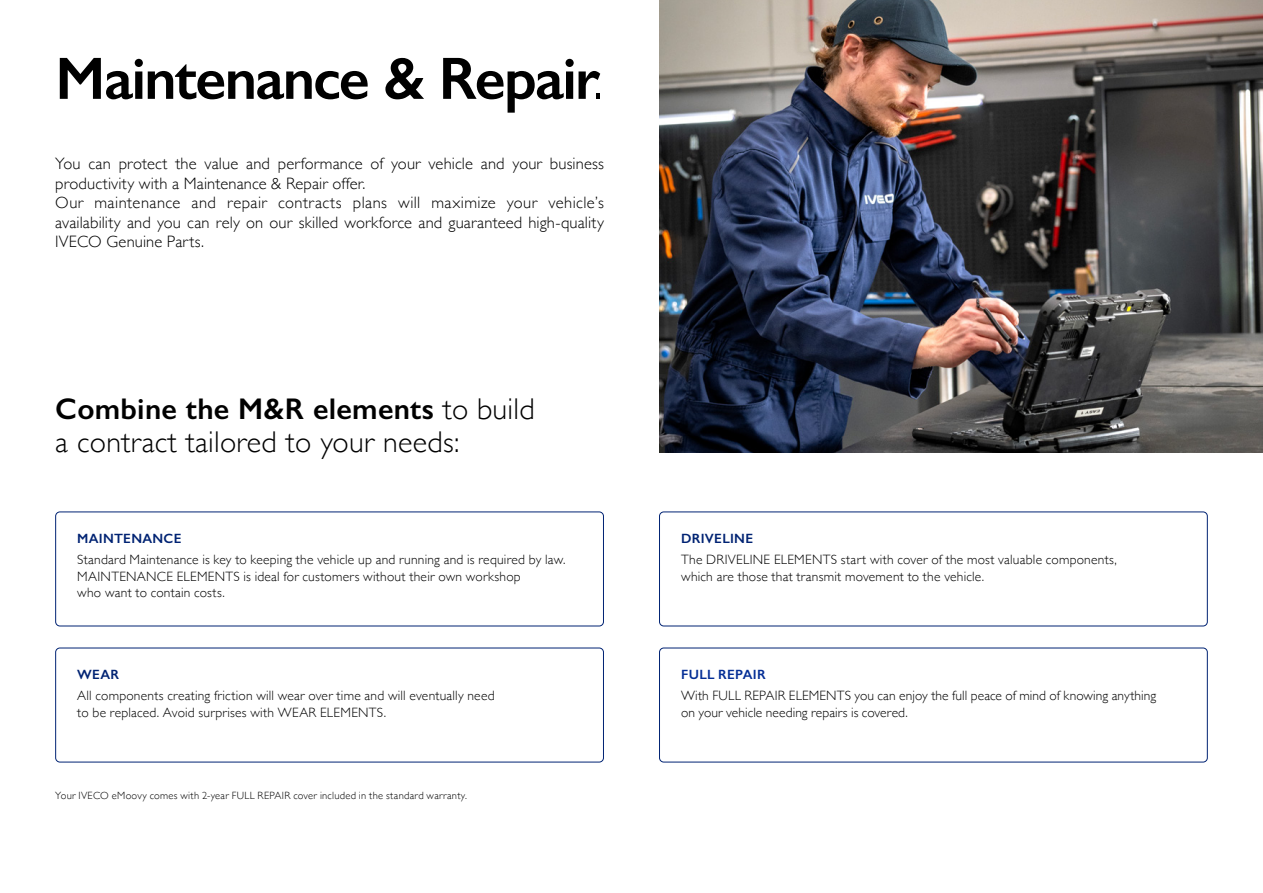
<style>
.page{position:relative;width:1263px;height:893px;background:#fff}
.page>*{position:absolute;margin:0;border:0;box-sizing:border-box;transform-origin:0 0}
.t1{font:600 60px "Gill Sans";letter-spacing:-.03em;color:#000}
.t2{font:300 30px/33px "Gill Sans";letter-spacing:.01em;color:#000}
.t3{font:300 16.5px/19.5px "Gill Sans";letter-spacing:.01em;color:#000}
.t4{font:300 13.5px/16.5px "Gill Sans";letter-spacing:.015em;color:#000}
.t5{font:600 13.5px "Gill Sans";letter-spacing:.02em;color:#002373}
.t6{font:600 13.5px "Gill Sans";letter-spacing:.02em;color:#052f96}
.t7{font:300 10.5px "Gill Sans";letter-spacing:.025em;color:#000}
.s1{font-weight:300}
.s2{font-weight:600}
</style>
<div class="page">
<img style="left:659px;top:0;width:604px;height:452px">
<div style="left:659px;top:512px;width:549px;height:114px;border:1px solid #002373;border-radius:4px"></div>
<div style="left:659px;top:648px;width:549px;height:114px;border:1px solid #002373;border-radius:4px"></div>
<div style="left:55px;top:512px;width:549px;height:114px;border:1px solid #002373;border-radius:4px"></div>
<div style="left:55px;top:648px;width:549px;height:114px;border:1px solid #002373;border-radius:4px"></div>
<h1 class="t1" style="left:55px;top:42px;width:550px">Maintenance &amp; Repair<span class="s1">.</span></h1>
<p class="t3" style="left:55px;top:153px;width:550px">You can protect the value and performance of your vehicle and your business productivity with a Maintenance &amp; Repair offer.<br>Our maintenance and repair contracts plans will maximize your vehicle’s availability and you can rely on our skilled workforce and guaranteed high-quality IVECO Genuine Parts.</p>
<h2 class="t2" style="left:55px;top:391px;width:481px"><span class="s2">Combine the M&amp;R elements</span> to build a contract tailored to your needs:</h2>
<p class="t5" style="left:77px;top:531px;width:106px">MAINTENANCE</p>
<p class="t4" style="left:77px;top:551px;width:490px">Standard Maintenance is key to keeping the vehicle up and running and is required by law.<br>MAINTENANCE ELEMENTS is ideal for customers without their own workshop<br>who want to contain costs.</p>
<p class="t5" style="left:77px;top:667px;width:43px">WEAR</p>
<p class="t4" style="left:77px;top:687px;width:419px">All components creating friction will wear over time and will eventually need to be replaced. Avoid surprises with WEAR ELEMENTS.</p>
<p class="t7" style="left:55px;top:788px;width:413px">Your IVECO eMoovy comes with 2-year FULL REPAIR cover included in the standard warranty.</p>
<p class="t5" style="left:681px;top:531px;width:73px">DRIVELINE</p>
<p class="t4" style="left:681px;top:551px;width:437px">The DRIVELINE ELEMENTS start with cover of the most valuable components, which are those that transmit movement to the vehicle.</p>
<p class="t6" style="left:681px;top:667px;width:86px">FULL REPAIR</p>
<p class="t4" style="left:681px;top:687px;width:477px">With FULL REPAIR ELEMENTS you can enjoy the full peace of mind of knowing anything on your vehicle needing repairs is covered.</p>
</div>
